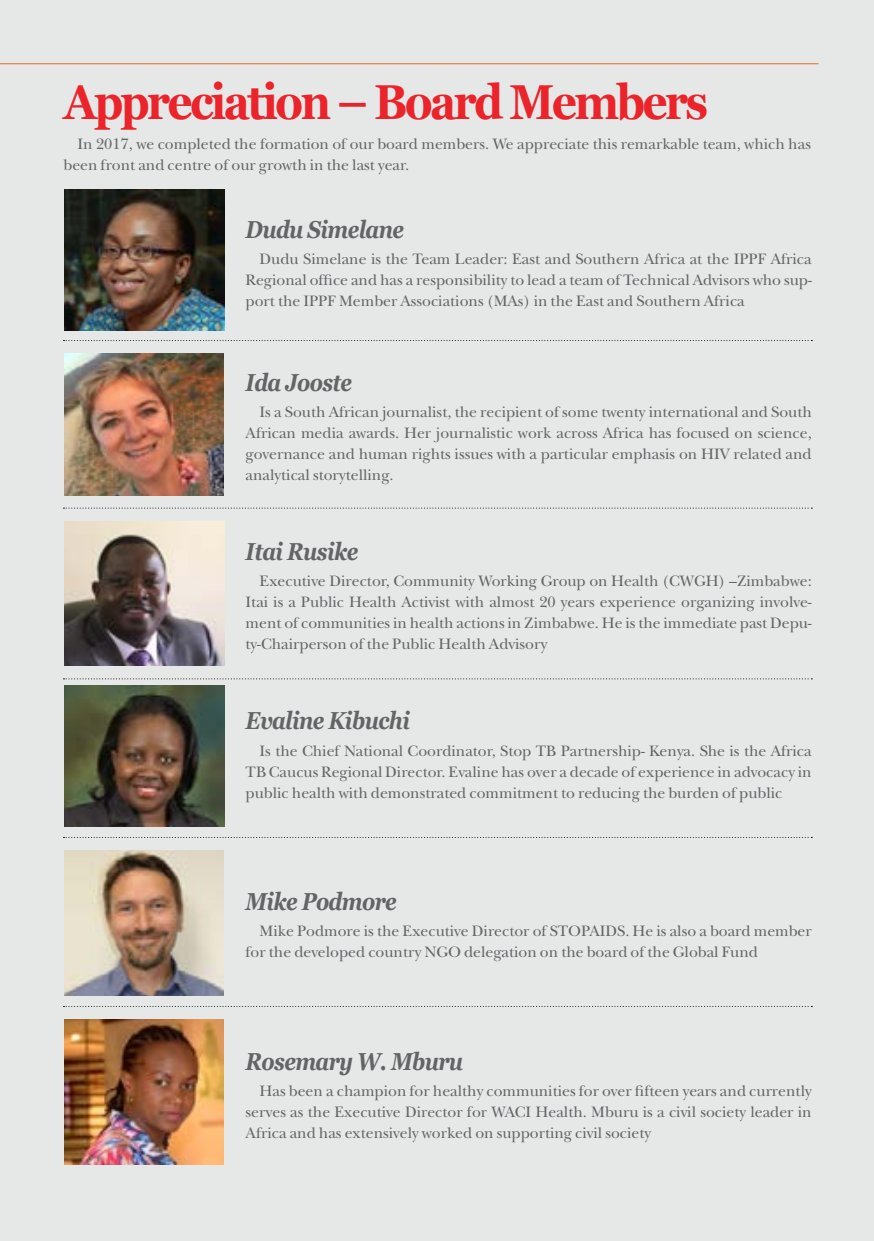
<style>
.page{position:relative;width:874px;height:1241px;background:#fff}
.page>*{position:absolute;margin:0;border:0;box-sizing:border-box;transform-origin:0 0}
.t1{font:700 49px "Georgia";letter-spacing:-.06em;color:#eb242b;scale:.9 1}
.t2{font:italic 700 24.5px "Georgia";letter-spacing:-.03em;color:#636466;scale:.85 1}
.t3{font:15.75px/21px "New Baskerville Std";color:#636466;text-align:justify}
</style>
<div class="page">
<div style="left:0;top:0;width:873px;height:1240px;background:#e6e8e8"></div>
<img style="left:65px;top:521px;width:159px;height:144px">
<img style="left:65px;top:850px;width:158px;height:145px">
<img style="left:65px;top:685px;width:159px;height:141px">
<img style="left:65px;top:353px;width:158px;height:142px">
<svg style="left:63px;top:340px;width:746px;height:1px"></svg>
<svg style="left:63px;top:678px;width:746px;height:1px"></svg>
<svg style="left:63px;top:507px;width:746px;height:1px"></svg>
<hr style="left:0;top:63px;width:818px;height:1px;background:#f26621">
<img style="left:65px;top:1019px;width:158px;height:145px">
<img style="left:65px;top:189px;width:159px;height:142px">
<h1 class="t1" style="left:63px;top:71px;width:717px">Appreciation – Board Members</h1>
<p class="t3" style="left:63px;top:134px;width:748px;text-indent:14px">In 2017, we completed the formation of our board members. We appreciate this remarkable team, which has been front and centre of our growth in the last year.</p>
<h2 class="t2" style="left:245px;top:213px;width:188px">Dudu Simelane</h2>
<p class="t3" style="left:245px;top:248px;width:567px;text-indent:14px">Dudu Simelane is the Team Leader: East and Southern Africa at the IPPF Africa Regional office and has a responsibility to lead a team of Technical Advisors who sup&shy;port the IPPF Member Associations (MAs) in the East and Southern Africa</p>
<h2 class="t2" style="left:245px;top:366px;width:127px">Ida Jooste</h2>
<p class="t3" style="left:245px;top:401px;width:567px;text-indent:14px">Is a South African journalist, the recipient of some twenty international and South African media awards. Her journalistic work across Africa has focused on science, governance and human rights issues with a particular emphasis on HIV related and analytical storytelling.</p>
<h2 class="t2" style="left:245px;top:535px;width:134px">Itai Rusike</h2>
<p class="t3" style="left:245px;top:570px;width:567px;text-indent:14px">Executive Director, Community Working Group on Health (CWGH) –Zimbabwe:<br>Itai is a Public Health Activist with almost 20 years experience organizing involve&shy;ment of communities in health actions in Zimbabwe. He is the immediate past Depu&shy;ty-Chairperson of the Public Health Advisory</p>
<h2 class="t2" style="left:245px;top:704px;width:195px">Evaline Kibuchi</h2>
<p class="t3" style="left:245px;top:739px;width:567px;text-indent:14px">Is the Chief National Coordinator, Stop TB Partnership- Kenya. She is the Africa TB Caucus Regional Director. Evaline has over a decade of experience in advocacy in public health with demonstrated commitment to reducing the burden of public</p>
<h2 class="t2" style="left:245px;top:885px;width:179px">Mike Podmore</h2>
<p class="t3" style="left:245px;top:920px;width:567px;text-indent:14px">Mike Podmore is the Executive Director of STOPAIDS. He is also a board member for the developed country NGO delegation on the board of the Global Fund</p>
<h2 class="t2" style="left:245px;top:1045px;width:257px">Rosemary W. Mburu</h2>
<p class="t3" style="left:245px;top:1080px;width:567px;text-indent:14px">Has been a champion for healthy communities for over fifteen years and currently serves as the Executive Director for WACI Health. Mburu is a civil society leader in Africa and has extensively worked on supporting civil society</p>
</div>
